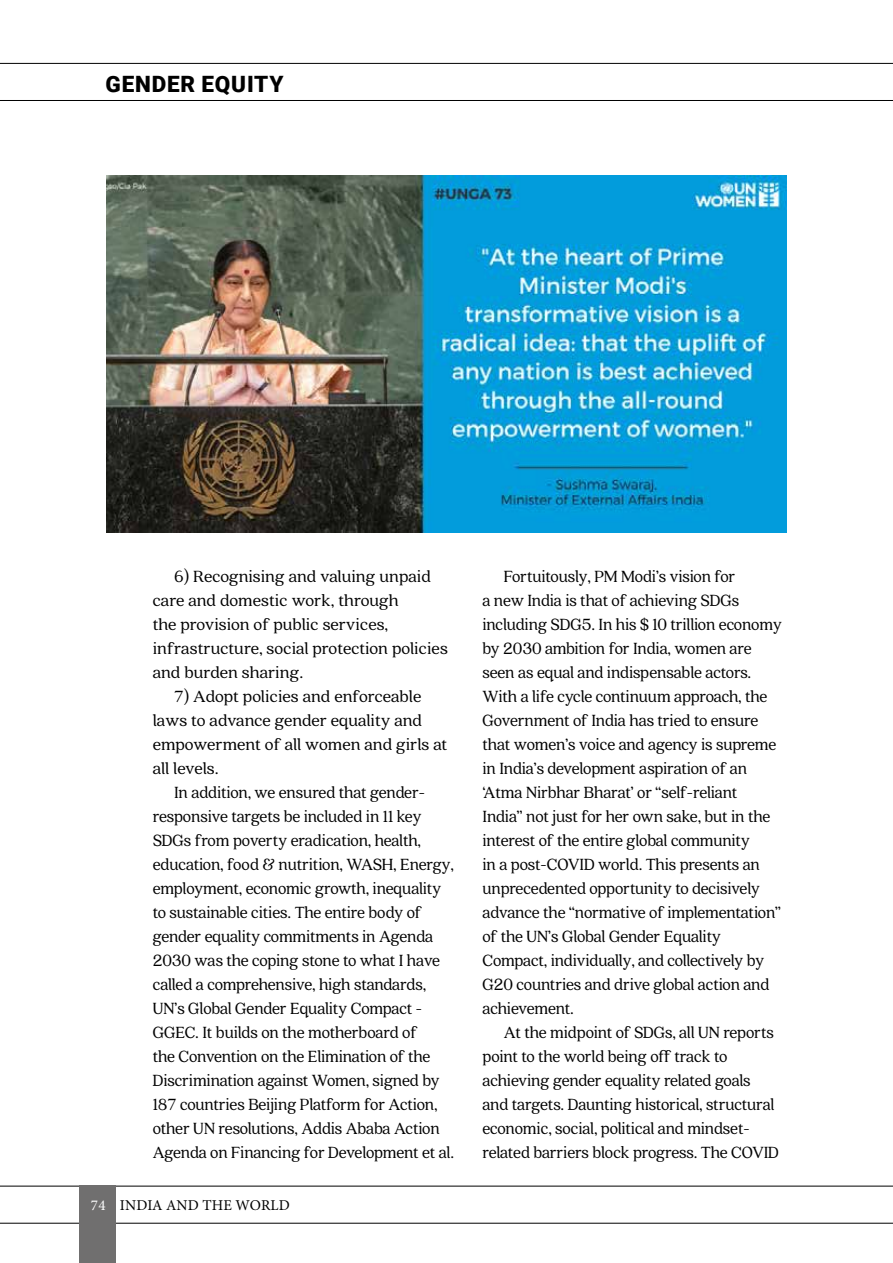
<style>
.page{position:relative;width:893px;height:1263px;background:#fff}
.page>*{position:absolute;margin:0;border:0;box-sizing:border-box;transform-origin:0 0}
.t1{font:900 22.5px "Roboto";letter-spacing:.035em;color:#000}
.t2{font:18px/24px "Quincy CF";letter-spacing:-.01em;color:#000;scale:.95 1}
.t3{font:18px/24px "Quincy CF";letter-spacing:-.01em;color:#000}
.t4{font:15px "Minion Pro";letter-spacing:.01em;color:#000}
.s1{color:#fff}
</style>
<div class="page">
<hr style="left:0;top:1186px;width:893px;height:1px;background:#000">
<hr style="left:0;top:1223px;width:893px;height:1px;background:#000">
<hr style="left:0;top:63px;width:893px;height:1px;background:#000">
<hr style="left:0;top:100px;width:893px;height:1px;background:#000">
<img style="left:106px;top:175px;width:681px;height:357px">
<div style="left:79px;top:1186px;width:36px;height:77px;background:#706f6f"></div>
<p class="t1" style="left:106px;top:68px;width:179px">GENDER EQUITY</p>
<p class="t3" style="left:153px;top:565px;width:297px;text-indent:21px">6) Recognising and valuing unpaid care and domestic work, through<br>the provision of public services, infrastructure, social protection policies and burden sharing.</p>
<p class="t3" style="left:153px;top:685px;width:296px;text-indent:21px">7) Adopt policies and enforceable laws to advance gender equality and empowerment of all women and girls at all levels.</p>
<p class="t2" style="left:153px;top:781px;width:319px;text-indent:21px">In addition, we ensured that gender&shy;responsive targets be included in 11 key SDGs from poverty eradication, health, education, food &amp; nutrition, WASH, Energy, employment, economic growth, inequality to sustainable cities. The entire body of gender equality commitments in Agenda 2030 was the coping stone to what I have called a comprehensive, high standards, UN’s Global Gender Equality Compact - GGEC. It builds on the motherboard of<br>the Convention on the Elimination of the Discrimination against Women, signed by 187 countries Beijing Platform for Action, other UN resolutions, Addis Ababa Action Agenda on Financing for Development et al.</p>
<p class="t4" style="left:91px;top:1195px;width:200px"><span class="s1">74</span> INDIA AND THE WORLD</p>
<p class="t2" style="left:482px;top:565px;width:317px;text-indent:21px">Fortuitously, PM Modi’s vision for<br>a new India is that of achieving SDGs including SDG5. In his $ 10 trillion economy by 2030 ambition for India, women are seen as equal and indispensable actors.<br>With a life cycle continuum approach, the Government of India has tried to ensure that women’s voice and agency is supreme in India’s development aspiration of an ‘Atma Nirbhar Bharat’ or “self-reliant India” not just for her own sake, but in the interest of the entire global community<br>in a post-COVID world. This presents an unprecedented opportunity to decisively advance the “normative of implementation” of the UN’s Global Gender Equality Compact, individually, and collectively by G20 countries and drive global action and achievement.</p>
<p class="t2" style="left:482px;top:1020px;width:314px;text-indent:21px">At the midpoint of SDGs, all UN reports point to the world being off track to achieving gender equality related goals and targets. Daunting historical, structural economic, social, political and mindset&shy;related barriers block progress. The COVID</p>
</div>
